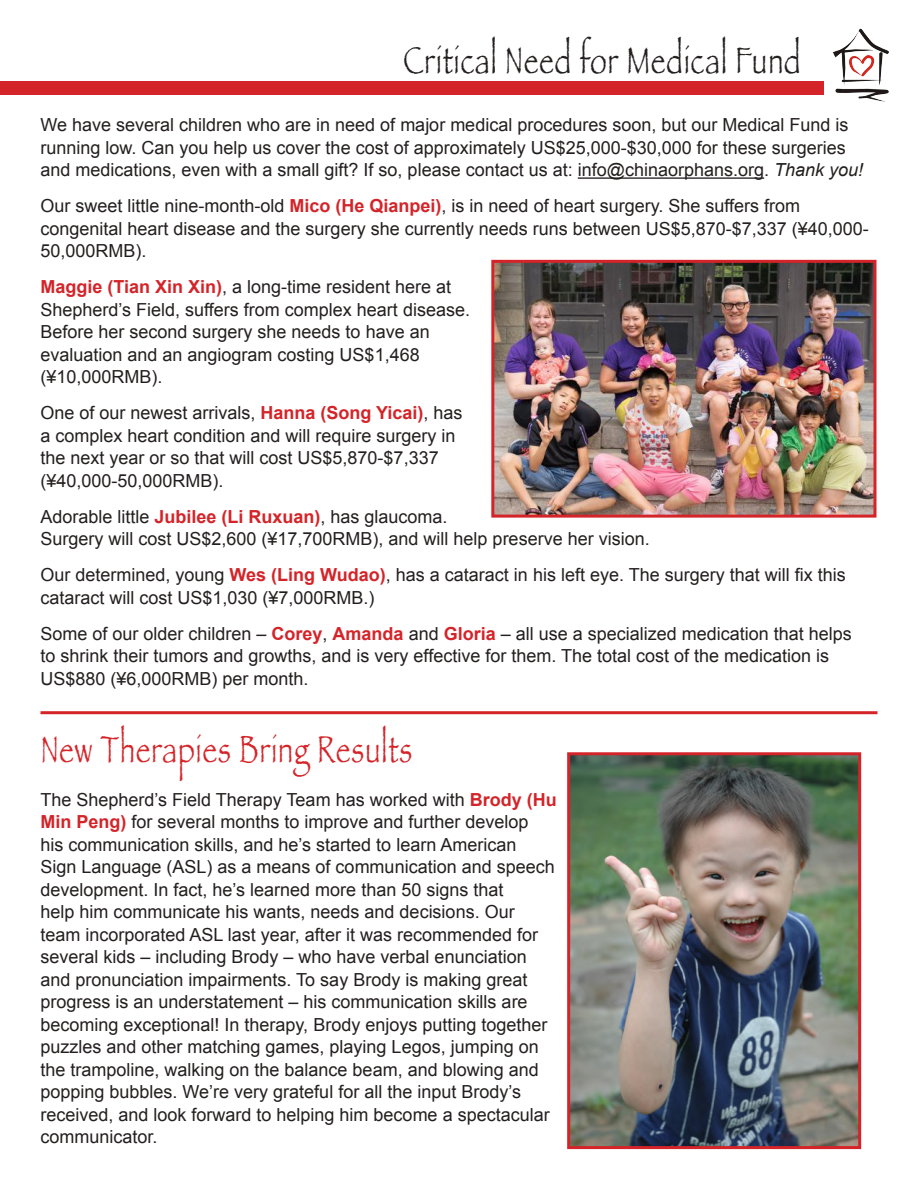
<style>
.page{position:relative;width:918px;height:1188px;background:#fff}
.page>*{position:absolute;margin:0;border:0;box-sizing:border-box;transform-origin:0 0}
.t1{font:condensed 39px "Papyrus";letter-spacing:.03em;color:#241f1f}
.t2{font:condensed 39px "Papyrus";letter-spacing:.03em;color:#d42429}
.t3{font:18px/22.5px "Arial";color:#241f1f}
.s1{font-style:italic}
.s2{font-weight:700;color:#d42429}
</style>
<div class="page">
<img style="left:832px;top:28px;width:57px;height:74px">
<div style="left:0;top:81px;width:824px;height:13px;background:#d42429"></div>
<hr style="left:40px;top:711px;width:838px;height:3px;background:#d42429">
<hr style="left:578px;top:177px;width:186px;height:2px;background:#241f1f">
<img style="left:495px;top:264px;width:377px;height:250px">
<div style="left:491px;top:260px;width:385px;height:258px;border:3px solid #d42429"></div>
<img style="left:571px;top:756px;width:286px;height:389px">
<div style="left:567px;top:752px;width:294px;height:397px;border:3px solid #d42429"></div>
<h1 class="t1" style="left:404px;top:36px;width:399px">Critical Need for Medical Fund</h1>
<p class="t3" style="left:40px;top:114px;width:824px">We have several children who are in need of major medical procedures soon, but our Medical Fund is running low. Can you help us cover the cost of approximately US$25,000-$30,000 for these surgeries and medications, even with a small gift? If so, please contact us at: info@chinaorphans.org. <span class="s1">Thank you!</span></p>
<p class="t3" style="left:40px;top:195px;width:830px">Our sweet little nine-month-old <span class="s2">Mico (He Qianpei)</span>, is in need of heart surgery. She suffers from congenital heart disease and the surgery she currently needs runs between US$5,870-$7,337 (¥40,000-<br>50,000RMB).</p>
<p class="t3" style="left:40px;top:276px;width:431px"><span class="s2">Maggie (Tian Xin Xin)</span>, a long-time resident here at Shepherd’s Field, suffers from complex heart disease.<br>Before her second surgery she needs to have an evaluation and an angiogram costing US$1,468 (¥10,000RMB).</p>
<p class="t3" style="left:40px;top:402px;width:424px">One of our newest arrivals, <span class="s2">Hanna (Song Yicai)</span>, has a complex heart condition and will require surgery in the next year or so that will cost US$5,870-$7,337 (¥40,000-50,000RMB).</p>
<p class="t3" style="left:40px;top:505px;width:611px">Adorable little <span class="s2">Jubilee (Li Ruxuan)</span>, has glaucoma.<br>Surgery will cost US$2,600 (¥17,700RMB), and will help preserve her vision.</p>
<p class="t3" style="left:40px;top:564px;width:807px">Our determined, young <span class="s2">Wes (Ling Wudao)</span>, has a cataract in his left eye. The surgery that will fix this cataract will cost US$1,030 (¥7,000RMB.)</p>
<p class="t3" style="left:40px;top:622px;width:813px">Some of our older children – <span class="s2">Corey</span>, <span class="s2">Amanda</span> and <span class="s2">Gloria</span> – all use a specialized medication that helps to shrink their tumors and growths, and is very effective for them. The total cost of the medication is<br>US$880 (¥6,000RMB) per month.</p>
<h1 class="t2" style="left:41px;top:726px;width:373px">New Therapies Bring Results</h1>
<p class="t3" style="left:40px;top:788px;width:518px">The Shepherd’s Field Therapy Team has worked with <span class="s2">Brody (Hu Min Peng)</span> for several months to improve and further develop<br>his communication skills, and he’s started to learn American Sign Language (ASL) as a means of communication and speech development. In fact, he’s learned more than 50 signs that<br>help him communicate his wants, needs and decisions. Our team incorporated ASL last year, after it was recommended for several kids – including Brody – who have verbal enunciation and pronunciation impairments. To say Brody is making great progress is an understatement – his communication skills are becoming exceptional! In therapy, Brody enjoys putting together puzzles and other matching games, playing Legos, jumping on the trampoline, walking on the balance beam, and blowing and popping bubbles. We’re very grateful for all the input Brody’s received, and look forward to helping him become a spectacular communicator.</p>
</div>
